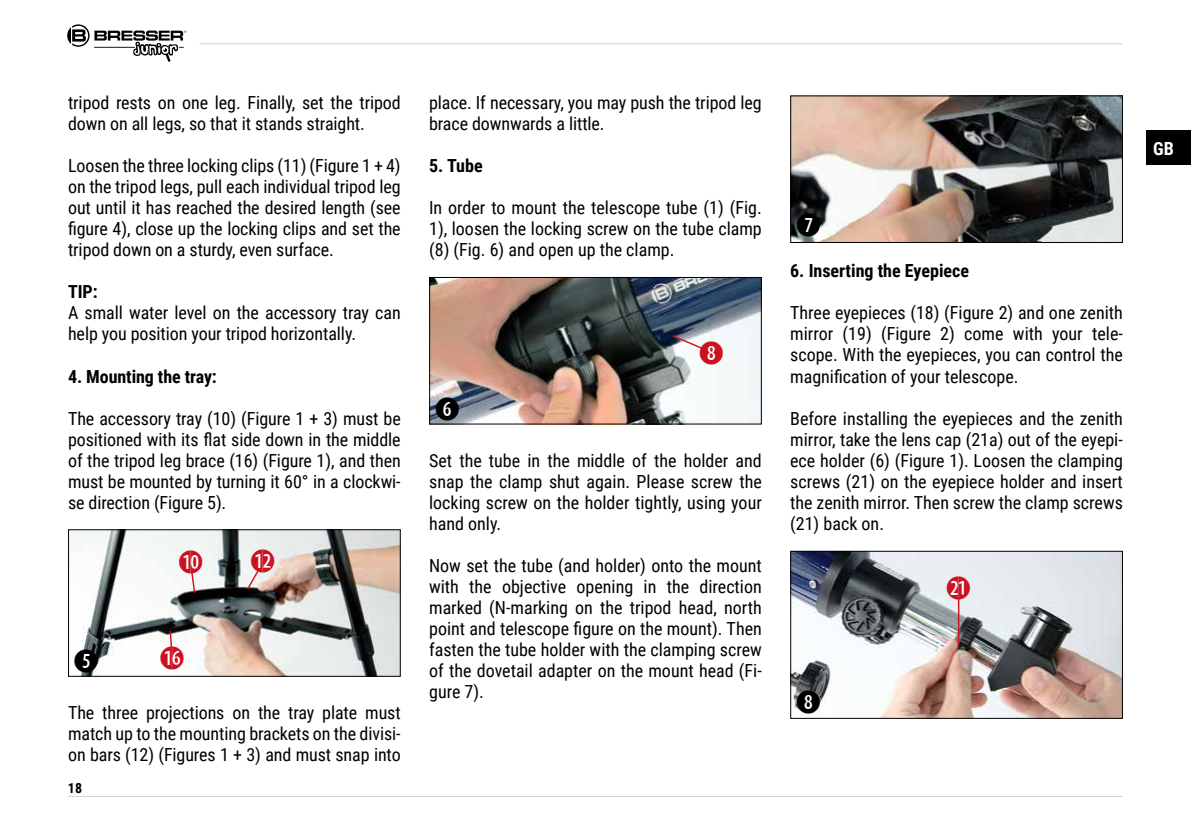
<style>
.page{position:relative;width:1191px;height:840px;background:#fff}
.page>*{position:absolute;margin:0;border:0;box-sizing:border-box;transform-origin:0 0}
.t1{font:32px "Combi Numerals Solid";color:#cc1220}
.t2{font:32px "Combi Numerals Solid";color:#000}
.t3{font:700 18.2px "Roboto Condensed";color:#fff}
.t4{font:18px/21px "Roboto Condensed";letter-spacing:-.005em;color:#000;text-align:justify}
.t5{font:700 18px "Roboto Condensed";letter-spacing:-.005em;color:#000}
.t6{font:700 14px "Roboto Condensed";color:#000}
</style>
<div class="page">
<hr style="left:68px;top:795px;width:1055px;height:1px;background:#d4d4d4">
<hr style="left:199px;top:43px;width:924px;height:1px;background:#d4d4d4">
<svg style="left:67px;top:24px;width:119px;height:38px"></svg>
<div style="left:1146px;top:131px;width:45px;height:34px;background:#000"></div>
<img style="left:70px;top:531px;width:329px;height:143px">
<div style="left:68px;top:529px;width:333px;height:147px;border:1px solid #000"></div>
<div style="left:182px;top:550px;width:18px;height:22px;background:#fff;border-radius:50%"></div>
<svg style="left:190px;top:570px;width:6px;height:24px"></svg>
<div style="left:254px;top:550px;width:20px;height:21px;background:#fff;border-radius:50%"></div>
<svg style="left:246px;top:566px;width:15px;height:24px"></svg>
<svg style="left:162px;top:629px;width:20px;height:38px"></svg>
<div style="left:79px;top:651px;width:16px;height:18px;background:#fff;border-radius:50%"></div>
<img style="left:431px;top:279px;width:329px;height:143px">
<div style="left:429px;top:277px;width:333px;height:147px;border:1px solid #000"></div>
<div style="left:439px;top:399px;width:16px;height:19px;background:#fff;border-radius:50%"></div>
<div style="left:704px;top:343px;width:14px;height:18px;background:#fff;border-radius:50%"></div>
<svg style="left:671px;top:334px;width:33px;height:16px"></svg>
<img style="left:792px;top:97px;width:329px;height:144px">
<div style="left:790px;top:95px;width:333px;height:148px;border:1px solid #000"></div>
<div style="left:799px;top:215px;width:18px;height:20px;background:#fff;border-radius:50%"></div>
<img style="left:792px;top:552px;width:329px;height:164px">
<div style="left:790px;top:550px;width:333px;height:168px;border:1px solid #000"></div>
<div style="left:800px;top:691px;width:16px;height:19px;background:#fff;border-radius:50%"></div>
<svg style="left:949px;top:577px;width:19px;height:20px"></svg>
<hr style="left:958px;top:597px;width:1px;height:48px;background:#cc1220">
<p class="t4" style="left:68px;top:92px;width:334px">tripod rests on one leg. Finally, set the tripod down on all legs, so that it stands straight.</p>
<p class="t4" style="left:68px;top:155px;width:334px">Loosen the three locking clips (11) (Figure 1 + 4) on the tripod legs, pull each individual tripod leg out until it has reached the desired length (see figure 4), close up the locking clips and set the tripod down on a sturdy, even surface.</p>
<p class="t5" style="left:68px;top:279px;width:31px">TIP:</p>
<p class="t4" style="left:68px;top:302px;width:334px">A small water level on the accessory tray can help you position your tripod horizontally.</p>
<p class="t5" style="left:68px;top:363px;width:150px">4. Mounting the tray:</p>
<p class="t4" style="left:68px;top:407px;width:334px">The accessory tray (10) (Figure 1 + 3) must be positioned with its flat side down in the middle of the tripod leg brace (16) (Figure 1), and then must be mounted by turning it 60° in a clockwi&shy;se direction (Figure 5).</p>
<h1 class="t1" style="left:178px;top:542px;width:99px">1) 1@</h1>
<h1 class="t2" style="left:74px;top:642px;width:27px">F</h1>
<h1 class="t1" style="left:159px;top:638px;width:27px">1^</h1>
<p class="t4" style="left:68px;top:701px;width:334px">The three projections on the tray plate must match up to the mounting brackets on the divisi&shy;on bars (12) (Figures 1 + 3) and must snap into</p>
<p class="t6" style="left:68px;top:778px;width:16px">18</p>
<p class="t4" style="left:429px;top:92px;width:334px">place. If necessary, you may push the tripod leg brace downwards a little.</p>
<p class="t5" style="left:429px;top:153px;width:55px">5. Tube</p>
<p class="t4" style="left:429px;top:197px;width:334px">In order to mount the telescope tube (1) (Fig.<br>1), loosen the locking screw on the tube clamp (8) (Fig. 6) and open up the clamp.</p>
<h1 class="t2" style="left:435px;top:390px;width:27px">G</h1>
<h1 class="t1" style="left:699px;top:334px;width:27px">I</h1>
<p class="t4" style="left:429px;top:449px;width:334px">Set the tube in the middle of the holder and snap the clamp shut again. Please screw the locking screw on the holder tightly, using your hand only.</p>
<p class="t4" style="left:429px;top:554px;width:334px">Now set the tube (and holder) onto the mount with the objective opening in the direction marked (N-marking on the tripod head, north point and telescope figure on the mount). Then fasten the tube holder with the clamping screw of the dovetail adapter on the mount head (Fi&shy;gure 7).</p>
<h1 class="t2" style="left:795px;top:206px;width:27px">h</h1>
<p class="t5" style="left:790px;top:258px;width:180px">6. Inserting the Eyepiece</p>
<p class="t4" style="left:790px;top:301px;width:334px">Three eyepieces (18) (Figure 2) and one zenith mirror (19) (Figure 2) come with your tele&shy;scope. With the eyepieces, you can control the magnification of your telescope.</p>
<p class="t4" style="left:790px;top:407px;width:334px">Before installing the eyepieces and the zenith mirror, take the lens cap (21a) out of the eyepi&shy;ece holder (6) (Figure 1). Loosen the clamping screws (21) on the eyepiece holder and insert the zenith mirror. Then screw the clamp screws (21) back on.</p>
<h1 class="t2" style="left:795px;top:683px;width:27px">i</h1>
<h1 class="t1" style="left:946px;top:569px;width:27px">2!</h1>
<p class="t3" style="left:1153px;top:135px;width:22px">GB</p>
</div>
